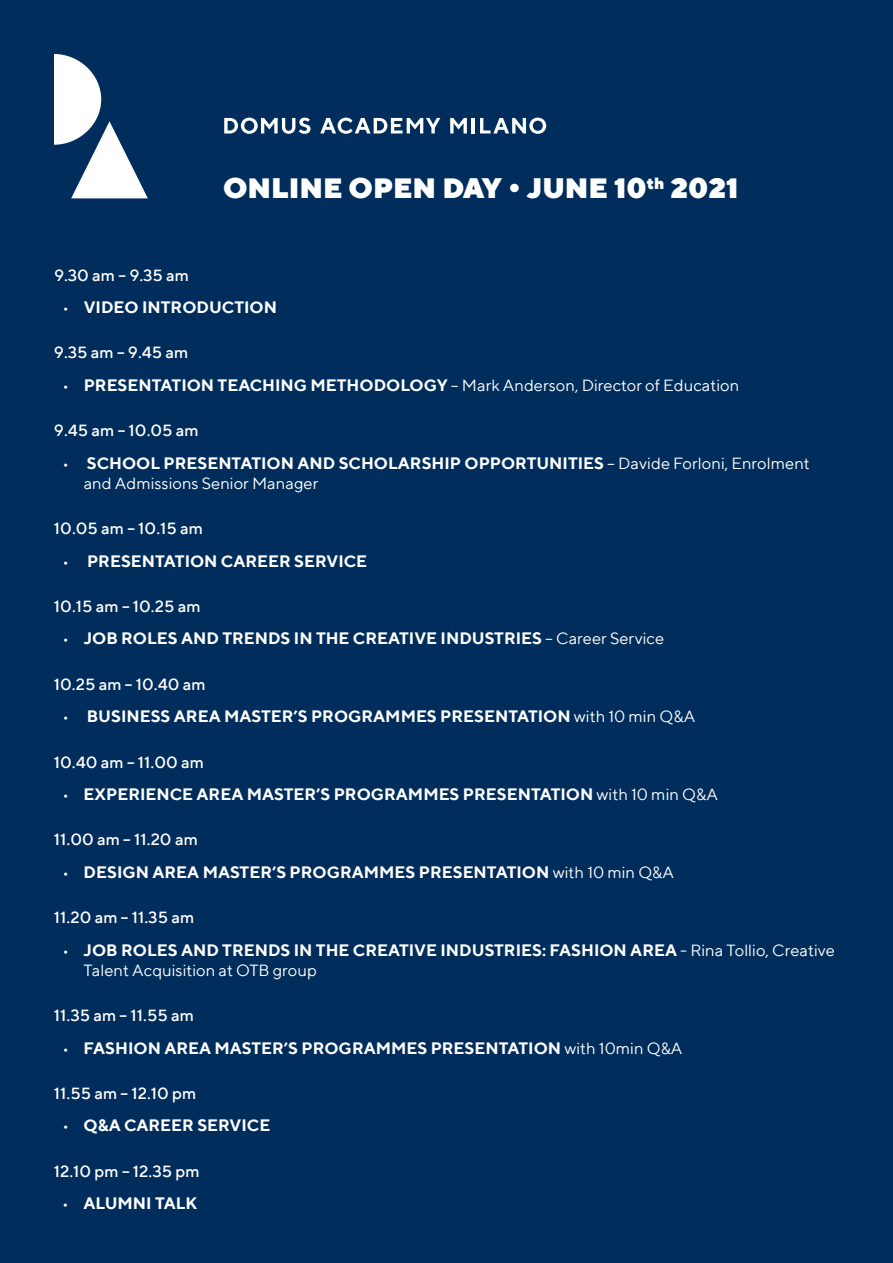
<style>
.page{position:relative;width:893px;height:1263px;background:#002d5b}
.page>*{position:absolute;margin:0;border:0;box-sizing:border-box;transform-origin:0 0}
.t1{font:900 28.5px "TT Norms";color:#fff}
.t2{font:700 16.5px/19.8px "TT Norms";color:#fff}
.t3{font:500 16.5px "TT Norms";color:#fff}
.t4{font:16.5px/19.8px "TT Norms";color:#fff}
.s1{font-weight:400}
.s2{font-weight:700}
</style>
<div class="page">
<svg style="left:224px;top:118px;width:87px;height:16px"></svg>
<svg style="left:320px;top:118px;width:120px;height:16px"></svg>
<svg style="left:450px;top:118px;width:17px;height:15px"></svg>
<hr style="left:472px;top:118px;width:3px;height:15px;background:#fff">
<svg style="left:480px;top:118px;width:66px;height:16px"></svg>
<svg style="left:54px;top:54px;width:94px;height:144px"></svg>
<h1 class="t1" style="left:223px;top:170px;width:517px">ONLINE OPEN DAY • JUNE 10<sup>th</sup> 2021</h1>
<p class="t3" style="left:54px;top:265px;width:137px">9.30 am – 9.35 am</p>
<p class="t2" style="left:62px;top:297px;width:216px"><span class="s1">•</span> VIDEO INTRODUCTION</p>
<p class="t3" style="left:54px;top:342px;width:136px">9.35 am – 9.45 am</p>
<p class="t4" style="left:62px;top:375px;width:678px">• <span class="s2">PRESENTATION TEACHING METHODOLOGY</span> – Mark Anderson, Director of Education</p>
<p class="t3" style="left:54px;top:420px;width:146px">9.45 am – 10.05 am</p>
<p class="t4" style="left:84px;top:453px;width:728px;text-indent:-21px">• <span class="s2">SCHOOL PRESENTATION AND SCHOLARSHIP OPPORTUNITIES</span> – Davide Forloni, Enrolment and Admissions Senior Manager</p>
<p class="t3" style="left:54px;top:518px;width:151px">10.05 am – 10.15 am</p>
<p class="t2" style="left:62px;top:550px;width:306px"><span class="s1">•</span> PRESENTATION CAREER SERVICE</p>
<p class="t3" style="left:54px;top:596px;width:148px">10.15 am – 10.25 am</p>
<p class="t2" style="left:62px;top:628px;width:603px"><span class="s1">•</span> JOB ROLES AND TRENDS IN THE CREATIVE INDUSTRIES <span class="s1">– Career Service</span></p>
<p class="t3" style="left:54px;top:674px;width:153px">10.25 am – 10.40 am</p>
<p class="t2" style="left:62px;top:706px;width:634px"><span class="s1">•</span> BUSINESS AREA MASTER’S PROGRAMMES PRESENTATION <span class="s1">with 10 min Q&amp;A</span></p>
<p class="t3" style="left:54px;top:752px;width:152px">10.40 am – 11.00 am</p>
<p class="t2" style="left:62px;top:784px;width:657px"><span class="s1">•</span> EXPERIENCE AREA MASTER’S PROGRAMMES PRESENTATION <span class="s1">with 10 min Q&amp;A</span></p>
<p class="t3" style="left:54px;top:829px;width:145px">11.00 am – 11.20 am</p>
<p class="t2" style="left:62px;top:862px;width:613px"><span class="s1">•</span> DESIGN AREA MASTER’S PROGRAMMES PRESENTATION <span class="s1">with 10 min Q&amp;A</span></p>
<p class="t3" style="left:54px;top:907px;width:142px">11.20 am – 11.35 am</p>
<p class="t2" style="left:84px;top:940px;width:753px;text-indent:-21px"><span class="s1">•</span> JOB ROLES AND TRENDS IN THE CREATIVE INDUSTRIES: FASHION AREA <span class="s1">- Rina Tollio, Creative<br>Talent Acquisition at OTB group</span></p>
<p class="t3" style="left:54px;top:1005px;width:142px">11.35 am – 11.55 am</p>
<p class="t2" style="left:62px;top:1037px;width:622px"><span class="s1">•</span> FASHION AREA MASTER’S PROGRAMMES PRESENTATION <span class="s1">with 10min Q&amp;A</span></p>
<p class="t3" style="left:54px;top:1083px;width:144px">11.55 am – 12.10 pm</p>
<p class="t2" style="left:62px;top:1115px;width:210px"><span class="s1">•</span> Q&amp;A CAREER SERVICE</p>
<p class="t3" style="left:54px;top:1161px;width:147px">12.10 pm – 12.35 pm</p>
<p class="t2" style="left:62px;top:1193px;width:136px"><span class="s1">•</span> ALUMNI TALK</p>
</div>
